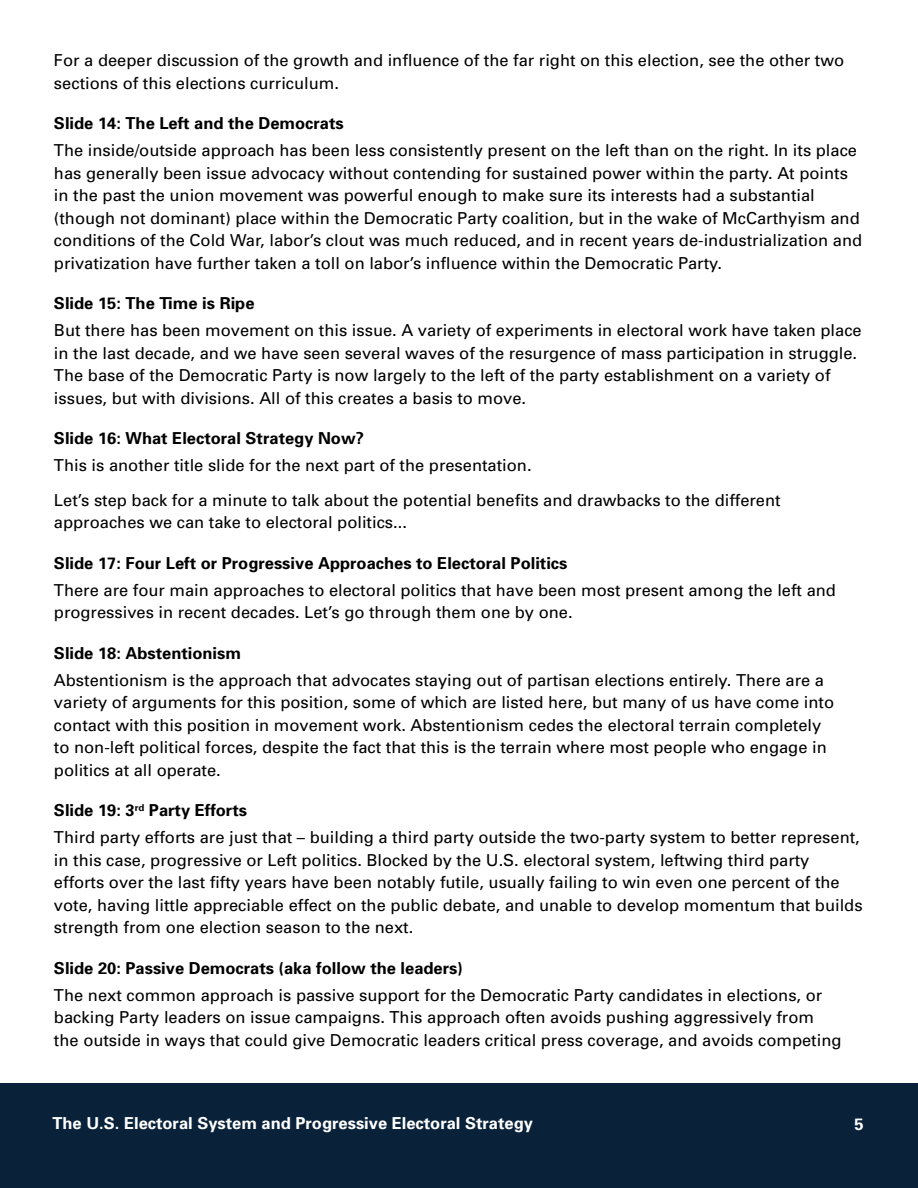
<style>
.page{position:relative;width:918px;height:1188px;background:#fff}
.page>*{position:absolute;margin:0;border:0;box-sizing:border-box;transform-origin:0 0}
.t1{font:16.5px/22.5px "Univers";color:#000}
.t2{font:700 16.5px "Univers";color:#000}
.t3{font:700 16.5px "Univers";color:#fff}
.s1{font-weight:700}
</style>
<div class="page">
<div style="left:0;top:1084px;width:918px;height:104px;background:#09223a"></div>
<p class="t1" style="left:54px;top:49px;width:792px">For a deeper discussion of the growth and influence of the far right on this election, see the other two sections of this elections curriculum.</p>
<p class="t2" style="left:54px;top:114px;width:291px">Slide 14: The Left and the Democrats</p>
<p class="t1" style="left:54px;top:139px;width:810px">The inside/outside approach has been less consistently present on the left than on the right. In its place has generally been issue advocacy without contending for sustained power within the party. At points in the past the union movement was powerful enough to make sure its interests had a substantial (though not dominant) place within the Democratic Party coalition, but in the wake of McCarthyism and conditions of the Cold War, labor’s clout was much reduced, and in recent years de-industrialization and privatization have further taken a toll on labor’s influence within the Democratic Party.</p>
<p class="t2" style="left:54px;top:294px;width:202px">Slide 15: The Time is Ripe</p>
<p class="t1" style="left:54px;top:320px;width:809px">But there has been movement on this issue. A variety of experiments in electoral work have taken place in the last decade, and we have seen several waves of the resurgence of mass participation in struggle.<br>The base of the Democratic Party is now largely to the left of the party establishment on a variety of issues, but with divisions. All of this creates a basis to move.</p>
<p class="t2" style="left:54px;top:429px;width:311px">Slide 16: What Electoral Strategy Now?</p>
<p class="t1" style="left:54px;top:449px;width:728px;line-height:34.5px">This is another title slide for the next part of the presentation.<br>Let’s step back for a minute to talk about the potential benefits and drawbacks to the different</p>
<p class="t1" style="left:54px;top:512px;width:355px">approaches we can take to electoral politics...</p>
<p class="t2" style="left:54px;top:553px;width:515px">Slide 17: Four Left or Progressive Approaches to Electoral Politics</p>
<p class="t1" style="left:54px;top:579px;width:784px">There are four main approaches to electoral politics that have been most present among the left and progressives in recent decades. Let’s go through them one by one.</p>
<p class="t2" style="left:54px;top:643px;width:189px">Slide 18: Abstentionism</p>
<p class="t1" style="left:54px;top:669px;width:782px">Abstentionism is the approach that advocates staying out of partisan elections entirely. There are a variety of arguments for this position, some of which are listed here, but many of us have come into contact with this position in movement work. Abstentionism cedes the electoral terrain completely to non-left political forces, despite the fact that this is the terrain where most people who engage in politics at all operate.</p>
<p class="t1" style="left:54px;top:797px;width:807px;line-height:27px"><span class="s1">Slide 19: 3</span><sup>rd</sup> <span class="s1">Party Efforts<br></span>Third party efforts are just that – building a third party outside the two-party system to better represent,</p>
<p class="t1" style="left:54px;top:849px;width:810px">in this case, progressive or Left politics. Blocked by the U.S. electoral system, leftwing third party efforts over the last fifty years have been notably futile, usually failing to win even one percent of the vote, having little appreciable effect on the public debate, and unable to develop momentum that builds strength from one election season to the next.</p>
<p class="t2" style="left:54px;top:958px;width:410px">Slide 20: Passive Democrats (aka follow the leaders)</p>
<p class="t1" style="left:54px;top:984px;width:789px">The next common approach is passive support for the Democratic Party candidates in elections, or backing Party leaders on issue campaigns. This approach often avoids pushing aggressively from the outside in ways that could give Democratic leaders critical press coverage, and avoids competing</p>
<p class="t3" style="left:52px;top:1113px;width:482px">The U.S. Electoral System and Progressive Electoral Strategy</p>
<p class="t3" style="left:855px;top:1114px;width:11px">5</p>
</div>
